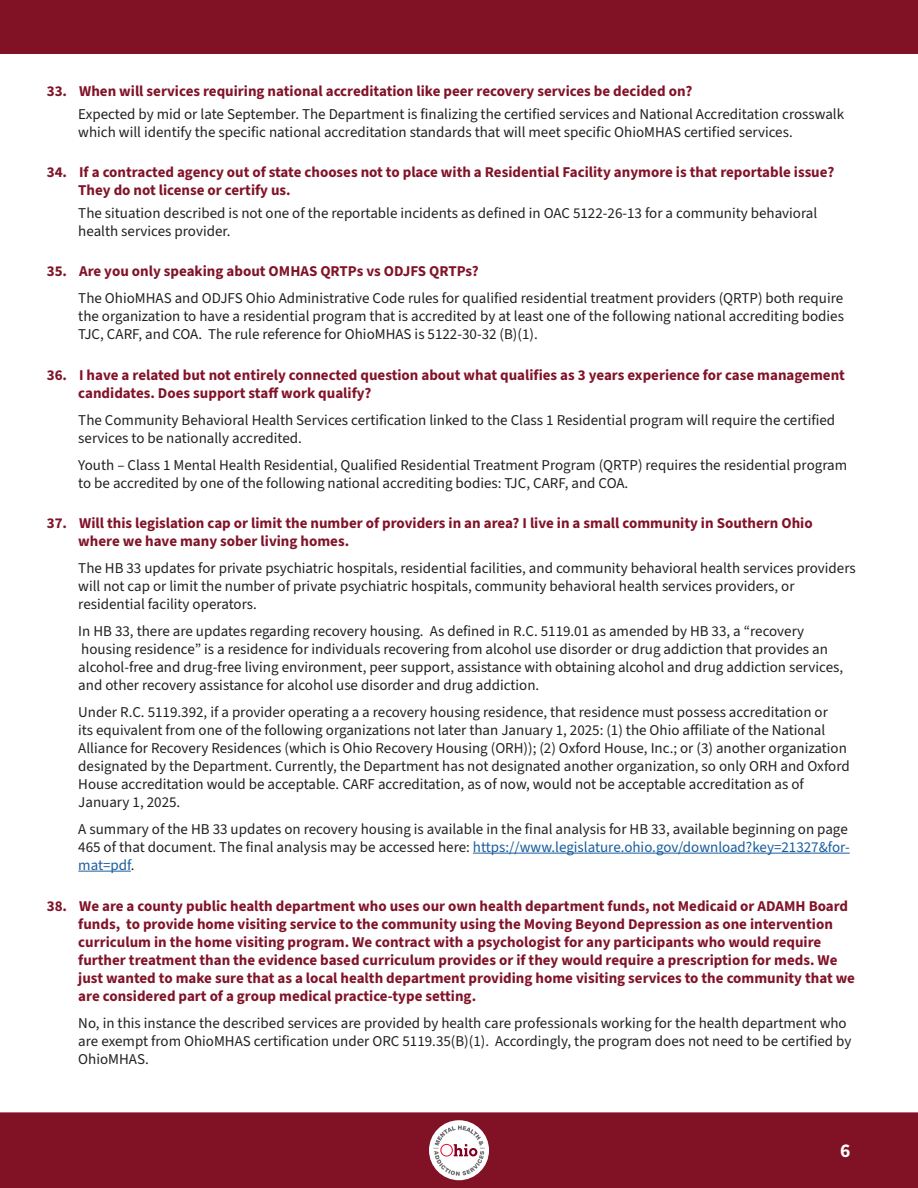
<style>
.page{position:relative;width:918px;height:1188px;background:#fff}
.page>*{position:absolute;margin:0;border:0;box-sizing:border-box;transform-origin:0 0}
.t1{font:700 19.5px "Source Sans 3";color:#fff}
.t2{font:15px/18px "Source Sans 3";color:#231f20}
.t3{font:700 15px/18px "Source Sans 3";color:#811328}
.s1{color:#175d9e}
</style>
<div class="page">
<hr style="left:473px;top:853px;width:377px;height:1px;background:#175d9e">
<hr style="left:78px;top:871px;width:53px;height:1px;background:#175d9e">
<div style="left:1px;top:1px;width:916px;height:52px;background:#811225"></div>
<div style="left:0;top:0;width:918px;height:54px;border:2px solid #811225"></div>
<div style="left:1px;top:1113px;width:916px;height:74px;background:#811225"></div>
<div style="left:0;top:1112px;width:918px;height:76px;border:2px solid #811225"></div>
<div style="left:429px;top:1120px;width:60px;height:60px;background:#fff;border-radius:50%"></div>
<svg style="left:434px;top:1125px;width:51px;height:51px"></svg>
<p class="t3" style="left:47px;top:82px;width:647px">33. When will services requiring national accreditation like peer recovery services be decided on?</p>
<p class="t2" style="left:78px;top:105px;width:767px">Expected by mid or late September. The Department is finalizing the certified services and National Accreditation crosswalk which will identify the specific national accreditation standards that will meet specific OhioMHAS certified services.</p>
<p class="t3" style="left:78px;top:163px;width:758px;text-indent:-32px">34. If a contracted agency out of state chooses not to place with a Residential Facility anymore is that reportable issue?<br>They do not license or certify us.</p>
<p class="t2" style="left:78px;top:204px;width:741px">The situation described is not one of the reportable incidents as defined in OAC 5122-26-13 for a community behavioral health services provider.</p>
<p class="t3" style="left:47px;top:262px;width:433px">35. Are you only speaking about OMHAS QRTPs vs ODJFS QRTPs?</p>
<p class="t2" style="left:78px;top:289px;width:767px;text-align:justify">The OhioMHAS and ODJFS Ohio Administrative Code rules for qualified residential treatment providers (QRTP) both require the organization to have a residential program that is accredited by at least one of the following national accrediting bodies TJC, CARF, and COA. The rule reference for OhioMHAS is 5122-30-32 (B)(1).</p>
<p class="t3" style="left:78px;top:365px;width:768px;text-indent:-32px">36. I have a related but not entirely connected question about what qualifies as 3 years experience for case management candidates. Does support staff work qualify?</p>
<p class="t2" style="left:78px;top:411px;width:758px">The Community Behavioral Health Services certification linked to the Class 1 Residential program will require the certified services to be nationally accredited.</p>
<p class="t2" style="left:78px;top:456px;width:770px">Youth – Class 1 Mental Health Residential, Qualified Residential Treatment Program (QRTP) requires the residential program to be accredited by one of the following national accrediting bodies: TJC, CARF, and COA.</p>
<p class="t3" style="left:78px;top:514px;width:736px;text-indent:-32px">37. Will this legislation cap or limit the number of providers in an area? I live in a small community in Southern Ohio where we have many sober living homes.</p>
<p class="t2" style="left:78px;top:559px;width:779px">The HB 33 updates for private psychiatric hospitals, residential facilities, and community behavioral health services providers will not cap or limit the number of private psychiatric hospitals, community behavioral health services providers, or residential facility operators.</p>
<p class="t2" style="left:78px;top:622px;width:766px">In HB 33, there are updates regarding recovery housing. As defined in R.C. 5119.01 as amended by HB 33, a “recovery housing residence” is a residence for individuals recovering from alcohol use disorder or drug addiction that provides an alcohol-free and drug-free living environment, peer support, assistance with obtaining alcohol and drug addiction services, and other recovery assistance for alcohol use disorder and drug addiction.</p>
<p class="t2" style="left:78px;top:703px;width:773px">Under R.C. 5119.392, if a provider operating a a recovery housing residence, that residence must possess accreditation or<br>its equivalent from one of the following organizations not later than January 1, 2025: (1) the Ohio affiliate of the National Alliance for Recovery Residences (which is Ohio Recovery Housing (ORH)); (2) Oxford House, Inc.; or (3) another organization designated by the Department. Currently, the Department has not designated another organization, so only ORH and Oxford House accreditation would be acceptable. CARF accreditation, as of now, would not be acceptable accreditation as of January 1, 2025.</p>
<p class="t2" style="left:78px;top:820px;width:773px">A summary of the HB 33 updates on recovery housing is available in the final analysis for HB 33, available beginning on page<br>465 of that document. The final analysis may be accessed here: <span class="s1">https://www.legislature.ohio.gov/download?key=21327&amp;for&shy;mat=pdf</span>.</p>
<p class="t3" style="left:78px;top:896px;width:778px;text-indent:-32px">38. We are a county public health department who uses our own health department funds, not Medicaid or ADAMH Board funds, to provide home visiting service to the community using the Moving Beyond Depression as one intervention curriculum in the home visiting program. We contract with a psychologist for any participants who would require further treatment than the evidence based curriculum provides or if they would require a prescription for meds. We just wanted to make sure that as a local health department providing home visiting services to the community that we are considered part of a group medical practice-type setting.</p>
<p class="t2" style="left:78px;top:1014px;width:775px">No, in this instance the described services are provided by health care professionals working for the health department who are exempt from OhioMHAS certification under ORC 5119.35(B)(1). Accordingly, the program does not need to be certified by<br>OhioMHAS.</p>
<p class="t1" style="left:840px;top:1138px;width:12px">6</p>
</div>
